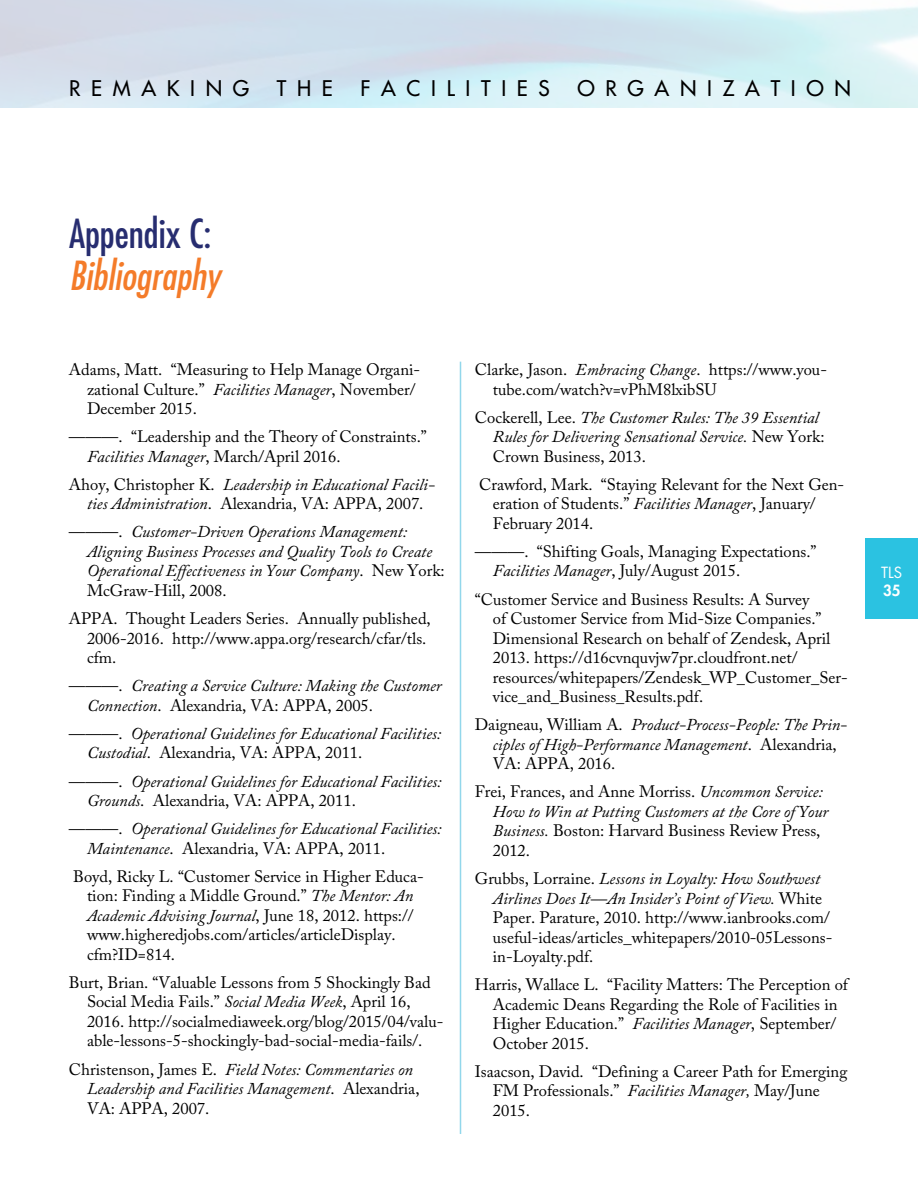
<style>
.page{position:relative;width:918px;height:1188px;background:#fff}
.page>*{position:absolute;margin:0;border:0;box-sizing:border-box;transform-origin:0 0}
.t1{font:italic condensed 39px "Futura Std";color:#f47b29}
.t2{font:condensed 39px "Futura Std";color:#272d70}
.t3{font:500 21px "Futura Std";letter-spacing:.51em;color:#000}
.t4{font:16.5px/19.5px "Adobe Caslon Pro";color:#000}
.t5{font:italic 16.5px/19.5px "Adobe Caslon Pro";color:#000}
.t6{font:15px "Futura Std";color:#fff}
.t7{font:800 15px "Futura Std";color:#fff}
.s1{font-style:italic}
.s2{font-style:normal}
</style>
<div class="page">
<div style="left:866px;top:538px;width:52px;height:82px;background:#2bc2e1"></div>
<hr style="left:460px;top:362px;width:1px;height:772px;background:#92d7eb">
<p class="t3" style="left:69px;top:75px;width:182px">REMAKING</p>
<p class="t3" style="left:277px;top:75px;width:58px">THE</p>
<p class="t3" style="left:360px;top:75px;width:191px">FACILITIES</p>
<p class="t3" style="left:577px;top:75px;width:275px">ORGANIZATION</p>
<h1 class="t2" style="left:69px;top:210px;width:144px">Appendix C:</h1>
<h1 class="t1" style="left:69px;top:252px;width:153px">Bibliography</h1>
<p class="t4" style="left:87px;top:360px;width:335px;text-indent:-18px">Adams, Matt. “Measuring to Help Manage Organi&shy;zational Culture.” <span class="s1">Facilities Manager</span>, November/<br>December 2015.</p>
<p class="t4" style="left:87px;top:427px;width:341px;text-indent:-18px">———. “Leadership and the Theory of Constraints.”<br><span class="s1">Facilities Manager</span>, March/April 2016.</p>
<p class="t5" style="left:69px;top:474px;width:367px;text-align:center"><span class="s2">Ahoy, Christopher K.</span> Leadership in Educational Facili&shy;ties Administration<span class="s2">. Alexandria, VA: APPA, 2007.</span></p>
<p class="t5" style="left:87px;top:522px;width:359px;text-indent:-18px"><span class="s2">———.</span> Customer-Driven Operations Management:<br>Aligning Business Processes and Quality Tools to Create Operational Effectiveness in Your Company<span class="s2">. New York:<br>McGraw-Hill, 2008.</span></p>
<p class="t4" style="left:87px;top:609px;width:345px;text-indent:-18px">APPA. Thought Leaders Series. Annually published,<br>2006-2016. http://www.appa.org/research/cfar/tls. cfm.</p>
<p class="t5" style="left:87px;top:676px;width:356px;text-indent:-18px"><span class="s2">———.</span> Creating a Service Culture: Making the Customer<br>Connection<span class="s2">. Alexandria, VA: APPA, 2005.</span></p>
<p class="t5" style="left:87px;top:723px;width:356px;text-indent:-18px"><span class="s2">———.</span> Operational Guidelines for Educational Facilities:<br>Custodial<span class="s2">. Alexandria, VA: APPA, 2011.</span></p>
<p class="t5" style="left:87px;top:771px;width:356px;text-indent:-18px"><span class="s2">———.</span> Operational Guidelines for Educational Facilities:<br>Grounds<span class="s2">. Alexandria, VA: APPA, 2011.</span></p>
<p class="t5" style="left:87px;top:819px;width:356px;text-indent:-18px"><span class="s2">———.</span> Operational Guidelines for Educational Facilities:<br>Maintenance<span class="s2">. Alexandria, VA: APPA, 2011.</span></p>
<p class="t4" style="left:87px;top:866px;width:338px;text-indent:-14px">Boyd, Ricky L. “Customer Service in Higher Educa&shy;tion: Finding a Middle Ground.” <span class="s1">The Mentor: An Academic Advising Journal</span>, June 18, 2012. https:// www.higheredjobs.com/articles/articleDisplay. cfm?ID=814.</p>
<p class="t4" style="left:87px;top:972px;width:358px;text-indent:-18px">Burt, Brian. “Valuable Lessons from 5 Shockingly Bad Social Media Fails.” <span class="s1">Social Media Week</span>, April 16, 2016. http://socialmediaweek.org/blog/2015/04/valu&shy;able-lessons-5-shockingly-bad-social-media-fails/.</p>
<p class="t5" style="left:87px;top:1059px;width:334px;text-indent:-18px"><span class="s2">Christenson, James E.</span> Field Notes: Commentaries on<br>Leadership and Facilities Management<span class="s2">. Alexandria,<br>VA: APPA, 2007.</span></p>
<p class="t4" style="left:493px;top:360px;width:336px;text-indent:-18px">Clarke, Jason. <span class="s1">Embracing Change</span>. https://www.you&shy;tube.com/watch?v=vPhM8lxibSU</p>
<p class="t5" style="left:493px;top:407px;width:333px;text-indent:-18px"><span class="s2">Cockerell, Lee.</span> The Customer Rules: The 39 Essential<br>Rules for Delivering Sensational Service. <span class="s2">New York:<br>Crown Business, 2013.</span></p>
<p class="t4" style="left:493px;top:474px;width:353px;text-indent:-14px">Crawford, Mark. “Staying Relevant for the Next Gen&shy;eration of Students.” <span class="s1">Facilities Manager</span>, January/<br>February 2014.</p>
<p class="t4" style="left:493px;top:541px;width:325px;text-indent:-18px">———. “Shifting Goals, Managing Expectations.”<br><span class="s1">Facilities Manager</span>, July/August 2015.</p>
<p class="t4" style="left:493px;top:589px;width:356px;text-indent:-18px">“Customer Service and Business Results: A Survey<br>of Customer Service from Mid-Size Companies.” Dimensional Research on behalf of Zendesk, April 2013. https://d16cvnquvjw7pr.cloudfront.net/ resources/whitepapers/Zendesk_WP_Customer_Ser&shy;vice_and_Business_Results.pdf.</p>
<p class="t5" style="left:493px;top:715px;width:356px;text-indent:-18px"><span class="s2">Daigneau, William A.</span> Product-Process-People: The Prin&shy;ciples of High-Performance Management<span class="s2">. Alexandria,<br>VA: APPA, 2016.</span></p>
<p class="t4" style="left:493px;top:782px;width:337px;text-indent:-18px">Frei, Frances, and Anne Morriss. <span class="s1">Uncommon Service:<br>How to Win at Putting Customers at the Core of Your Business.</span> Boston: Harvard Business Review Press, 2012.</p>
<p class="t4" style="left:493px;top:869px;width:341px;text-indent:-18px">Grubbs, Lorraine. <span class="s1">Lessons in Loyalty: How Southwest Airlines Does It—An Insider’s Point of View.</span> White Paper. Parature, 2010. http://www.ianbrooks.com/ useful-ideas/articles_whitepapers/2010-05Lessons&shy;in-Loyalty.pdf.</p>
<p class="t4" style="left:493px;top:975px;width:357px;text-indent:-18px">Harris, Wallace L. “Facility Matters: The Perception of Academic Deans Regarding the Role of Facilities in Higher Education.” <span class="s1">Facilities Manager</span>, September/ October 2015.</p>
<p class="t4" style="left:493px;top:1061px;width:356px;text-indent:-18px">Isaacson, David. “Defining a Career Path for Emerging<br>FM Professionals.” <span class="s1">Facilities Manager,</span> May/June<br>2015.</p>
<p class="t6" style="left:881px;top:563px;width:23px">TLS</p>
<p class="t7" style="left:883px;top:581px;width:19px">35</p>
</div>
